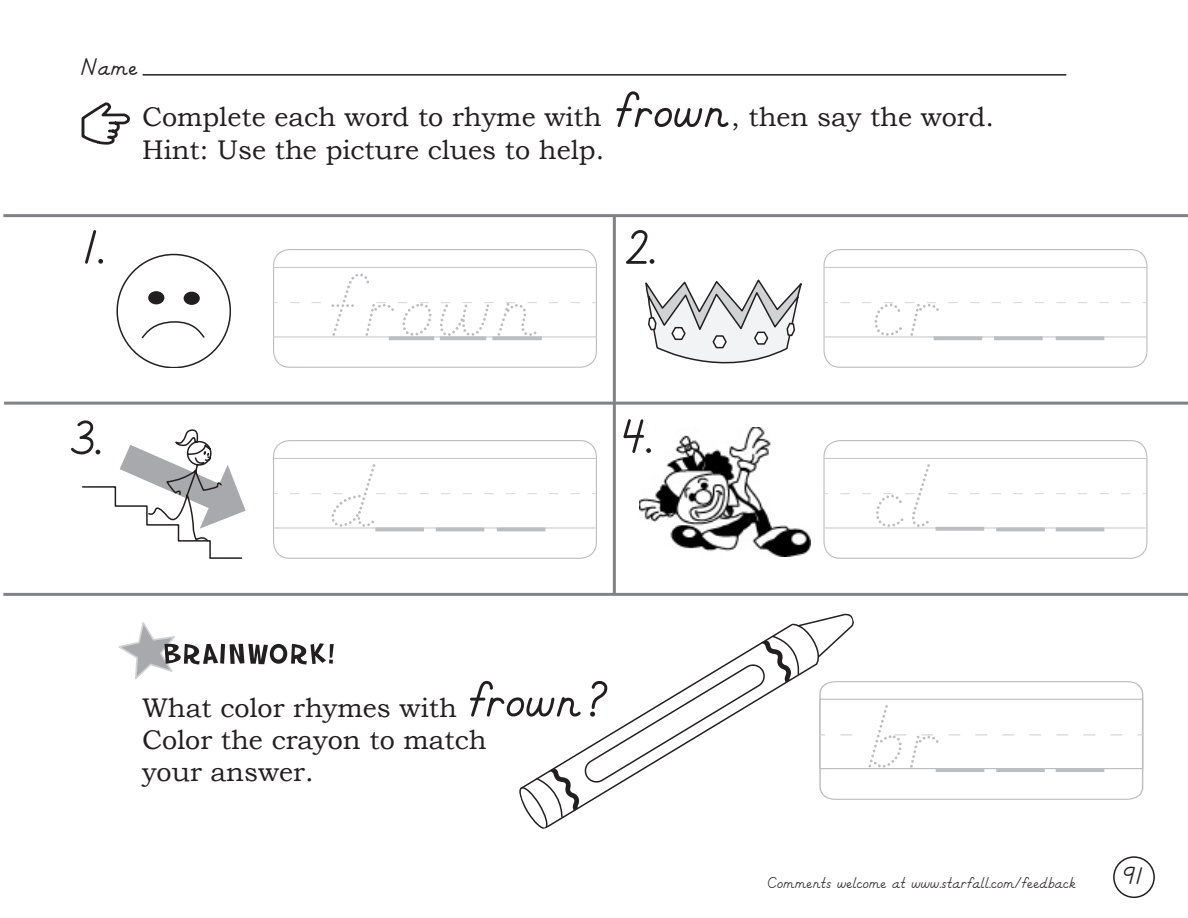
<style>
.page{position:relative;width:1188px;height:918px;background:#fff}
.page>*{position:absolute;margin:0;border:0;box-sizing:border-box;transform-origin:0 0}
.t1{font:105px "Starfall MS Dot";color:#bcbdc0}
.t2{font:57px "Starfall MS Bold";color:#231f20}
.t3{font:54px "Starfall MS Bold";color:#231f20}
.t4{font:27px/32.4px "Bookman Old Style";color:#231f20}
.t5{font:27px "Starfall MS Bold";color:#231f20}
.t6{font:18px "Starfall MS";color:#231f20}
.s1{font-family:"Starfall MS Bold";font-size:57px}
</style>
<div class="page">
<div style="left:1113px;top:856px;width:42px;height:42px;border:2px solid #231f20;border-radius:50%"></div>
<svg style="left:82px;top:102px;width:48px;height:43px"></svg>
<hr style="left:143px;top:74px;width:923px;height:2px;background:#231f20">
<hr style="left:613px;top:216px;width:3px;height:378px;background:#808285">
<hr style="left:4px;top:402px;width:1184px;height:3px;background:#808285">
<hr style="left:3px;top:214px;width:1185px;height:3px;background:#808285">
<hr style="left:3px;top:593px;width:1185px;height:3px;background:#808285">
<svg style="left:273px;top:249px;width:324px;height:118px"></svg>
<hr style="left:274px;top:267px;width:322px;height:1px;background:#bcbdc0">
<svg style="left:273px;top:440px;width:324px;height:118px"></svg>
<hr style="left:274px;top:458px;width:322px;height:1px;background:#bcbdc0">
<svg style="left:823px;top:249px;width:325px;height:118px"></svg>
<hr style="left:824px;top:267px;width:323px;height:1px;background:#bcbdc0">
<svg style="left:823px;top:440px;width:325px;height:118px"></svg>
<hr style="left:824px;top:458px;width:323px;height:1px;background:#bcbdc0">
<svg style="left:118px;top:622px;width:216px;height:57px"></svg>
<img style="left:639px;top:428px;width:171px;height:129px">
<svg style="left:645px;top:279px;width:156px;height:84px"></svg>
<svg style="left:82px;top:429px;width:163px;height:129px"></svg>
<div style="left:149px;top:292px;width:15px;height:12px;background:#231f20;border-radius:50%"></div>
<div style="left:148px;top:291px;width:16px;height:13px;border:1px solid #231f20;border-radius:50%"></div>
<div style="left:184px;top:292px;width:15px;height:12px;background:#231f20;border-radius:50%"></div>
<div style="left:184px;top:292px;width:16px;height:13px;border:1px solid #231f20;border-radius:50%"></div>
<svg style="left:141px;top:321px;width:64px;height:18px"></svg>
<hr style="left:994px;top:336px;width:49px;height:4px;background:#bcbdc0">
<hr style="left:934px;top:336px;width:48px;height:4px;background:#bcbdc0">
<hr style="left:996px;top:528px;width:49px;height:3px;background:#bcbdc0">
<svg style="left:936px;top:527px;width:48px;height:4px"></svg>
<hr style="left:436px;top:528px;width:48px;height:3px;background:#bcbdc0">
<hr style="left:375px;top:528px;width:49px;height:3px;background:#bcbdc0">
<svg style="left:519px;top:613px;width:625px;height:216px"></svg>
<hr style="left:497px;top:528px;width:48px;height:3px;background:#bcbdc0">
<hr style="left:1056px;top:336px;width:48px;height:4px;background:#bcbdc0">
<hr style="left:1056px;top:528px;width:48px;height:3px;background:#bcbdc0">
<hr style="left:1056px;top:768px;width:48px;height:4px;background:#bcbdc0">
<hr style="left:389px;top:336px;width:45px;height:4px;background:#bcbdc0">
<hr style="left:440px;top:336px;width:46px;height:4px;background:#bcbdc0">
<hr style="left:492px;top:336px;width:50px;height:4px;background:#bcbdc0">
<div style="left:329px;top:289px;width:38px;height:24px;background:#fff"></div>
<div style="left:352px;top:491px;width:18px;height:6px;background:#fff"></div>
<div style="left:915px;top:481px;width:23px;height:25px;background:#fff"></div>
<div style="left:864px;top:730px;width:19px;height:8px;background:#fff"></div>
<p class="t5" style="left:81px;top:57px;width:59px">Name</p>
<h3 class="t3" style="left:84px;top:227px;width:22px">1.</h3>
<h2 class="t2" style="left:615px;top:88px;width:116px">frown</h2>
<p class="t4" style="left:142px;top:101px;width:461px">Complete each word to rhyme with</p>
<p class="t4" style="left:731px;top:101px;width:264px">, then say the word.</p>
<p class="t4" style="left:142px;top:133px;width:464px">Hint: Use the picture clues to help.</p>
<h1 class="t1" style="left:327px;top:267px;width:215px">frown</h1>
<h3 class="t3" style="left:625px;top:227px;width:32px">2.</h3>
<h1 class="t1" style="left:870px;top:267px;width:74px">cr</h1>
<h3 class="t3" style="left:70px;top:418px;width:33px">3.</h3>
<h3 class="t3" style="left:622px;top:416px;width:31px">4.</h3>
<h1 class="t1" style="left:327px;top:458px;width:54px">d</h1>
<h1 class="t1" style="left:872px;top:458px;width:64px">cl</h1>
<p class="t4" style="left:142px;top:691px;width:468px">What color rhymes with <span class="s1">frown ?<br></span>Color the crayon to match<br>your answer.</p>
<h1 class="t1" style="left:864px;top:699px;width:80px">br</h1>
<p class="t6" style="left:768px;top:876px;width:309px">Comments welcome at www.starfall.com/feedback</p>
<p class="t5" style="left:1123px;top:865px;width:21px">91</p>
</div>
